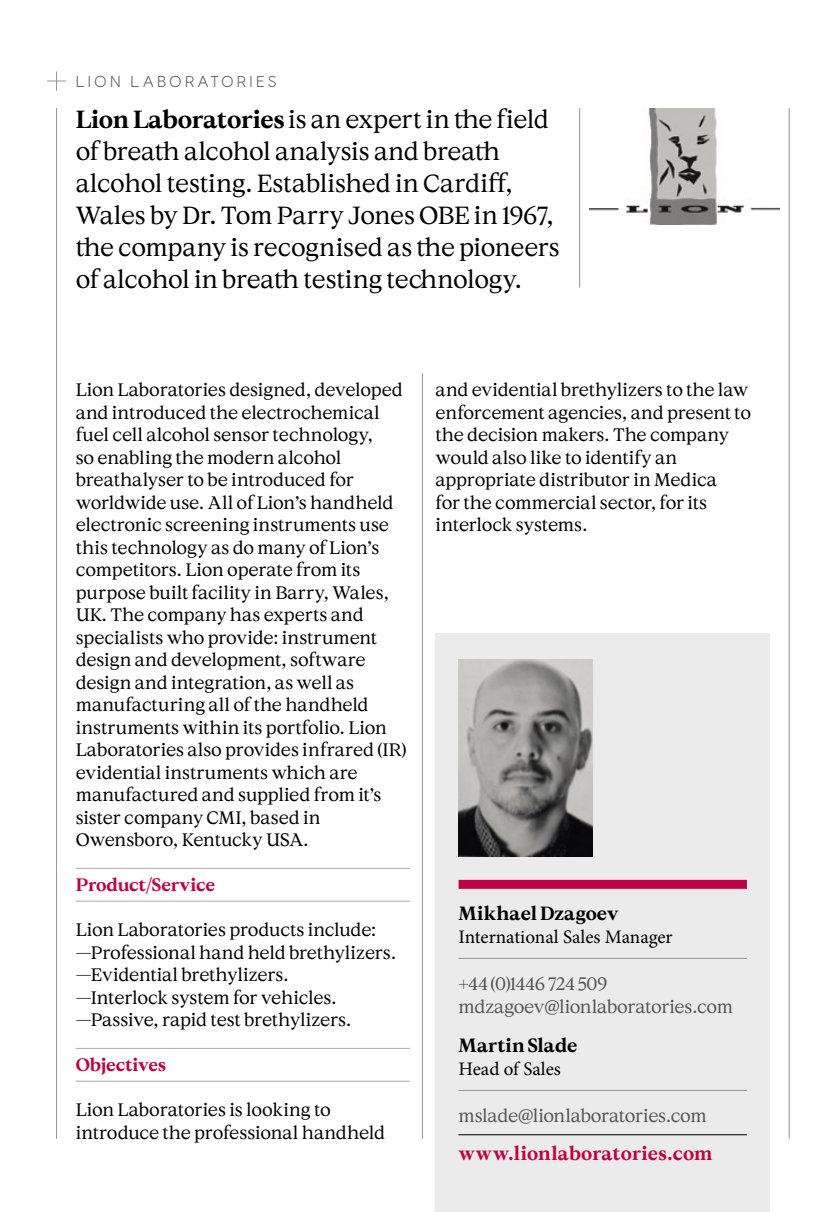
<style>
.page{position:relative;width:830px;height:1212px;background:#fff}
.page>*{position:absolute;margin:0;border:0;box-sizing:border-box;transform-origin:0 0}
.StandFirst_Serif_16{font:24.75px/31.9px "Cymru Serif";letter-spacing:-.015em;color:#000}
._03_Name_Line{font:19.12px "Minion Pro";color:#000}
.StandFirst_Serif_16-2{font:700 19.12px "Cymru Serif";letter-spacing:.005em;color:#000}
.URL{font:700 19.12px "Cymru Serif";letter-spacing:.01em;color:#c00045}
._02_Body{font:18px/22.5px "Wales Serif";letter-spacing:-.01em;color:#000}
._02_Body-2{font:18px/22.9px "Wales Serif";letter-spacing:-.02em;color:#555}
._01_Red_Title_Line{font:700 18px "Cymru Serif";letter-spacing:-.01em;color:#c00045}
.t1{font:300 15.75px "Wales Sans Headline";letter-spacing:.22em;color:#555}
.s1{font-weight:700}
</style>
<div class="page">
<hr style="left:788px;top:108px;width:1px;height:1031px;background:#939393">
<hr style="left:56px;top:108px;width:1px;height:1031px;background:#939393">
<svg style="left:47px;top:71px;width:19px;height:20px"></svg>
<hr style="left:76px;top:868px;width:334px;height:1px;background:#aaa">
<hr style="left:76px;top:901px;width:334px;height:1px;background:#aaa">
<hr style="left:76px;top:1048px;width:334px;height:1px;background:#aaa">
<hr style="left:76px;top:1081px;width:334px;height:1px;background:#aaa">
<hr style="left:422px;top:374px;width:1px;height:765px;background:#939393">
<img style="left:589px;top:108px;width:189px;height:117px">
<hr style="left:579px;top:108px;width:1px;height:180px;background:#939393">
<div style="left:435px;top:633px;width:334px;height:579px;background:#ebebeb"></div>
<div style="left:458px;top:880px;width:288px;height:9px;background:#c00045"></div>
<img style="left:458px;top:659px;width:134px;height:198px">
<hr style="left:458px;top:958px;width:288px;height:1px;background:#939393">
<hr style="left:458px;top:1090px;width:288px;height:1px;background:#939393">
<hr style="left:458px;top:1134px;width:288px;height:1px;background:#000">
<p class="t1" style="left:76px;top:71px;width:202px">LION LABORATORIES</p>
<p class="StandFirst_Serif_16" style="left:76px;top:103px;width:485px"><span class="s1">Lion Laboratories</span> is an expert in the field of breath alcohol analysis and breath alcohol testing. Established in Cardiff, Wales by Dr. Tom Parry Jones OBE in 1967, the company is recognised as the pioneers of alcohol in breath testing technology.</p>
<p class="_02_Body" style="left:76px;top:378px;width:332px">Lion Laboratories designed, developed and introduced the electrochemical fuel cell alcohol sensor technology,<br>so enabling the modern alcohol breathalyser to be introduced for worldwide use. All of Lion’s handheld electronic screening instruments use this technology as do many of Lion’s competitors. Lion operate from its purpose built facility in Barry, Wales, UK. The company has experts and specialists who provide: instrument design and development, software design and integration, as well as manufacturing all of the handheld instruments within its portfolio. Lion Laboratories also provides infrared (IR) evidential instruments which are manufactured and supplied from it’s sister company CMI, based in Owensboro, Kentucky USA.</p>
<p class="_01_Red_Title_Line" style="left:76px;top:874px;width:141px">Product/Service</p>
<p class="_02_Body" style="left:76px;top:918px;width:302px">Lion Laboratories products include:</p>
<p class="_02_Body" style="left:76px;top:941px;width:322px">—Professional hand held brethylizers.</p>
<p class="_02_Body" style="left:76px;top:963px;width:214px">—Evidential brethylizers.</p>
<p class="_02_Body" style="left:76px;top:986px;width:262px">—Interlock system for vehicles.</p>
<p class="_02_Body" style="left:76px;top:1008px;width:277px">—Passive, rapid test brethylizers.</p>
<p class="_01_Red_Title_Line" style="left:76px;top:1054px;width:92px">Objectives</p>
<p class="_02_Body" style="left:76px;top:1098px;width:311px">Lion Laboratories is looking to introduce the professional handheld</p>
<p class="_02_Body" style="left:435px;top:378px;width:317px">and evidential brethylizers to the law enforcement agencies, and present to the decision makers. The company would also like to identify an appropriate distributor in Medica<br>for the commercial sector, for its interlock systems.</p>
<p class="StandFirst_Serif_16-2" style="left:458px;top:901px;width:161px">Mikhael Dzagoev</p>
<p class="_03_Name_Line" style="left:458px;top:924px;width:216px">International Sales Manager</p>
<p class="_02_Body-2" style="left:458px;top:972px;width:276px">+44 (0)1446 724 509 mdzagoev@lionlaboratories.com</p>
<p class="StandFirst_Serif_16-2" style="left:458px;top:1033px;width:120px">Martin Slade</p>
<p class="_03_Name_Line" style="left:458px;top:1056px;width:104px">Head of Sales</p>
<p class="_02_Body-2" style="left:458px;top:1104px;width:250px">mslade@lionlaboratories.com</p>
<p class="URL" style="left:458px;top:1142px;width:255px">www.lionlaboratories.com</p>
</div>
